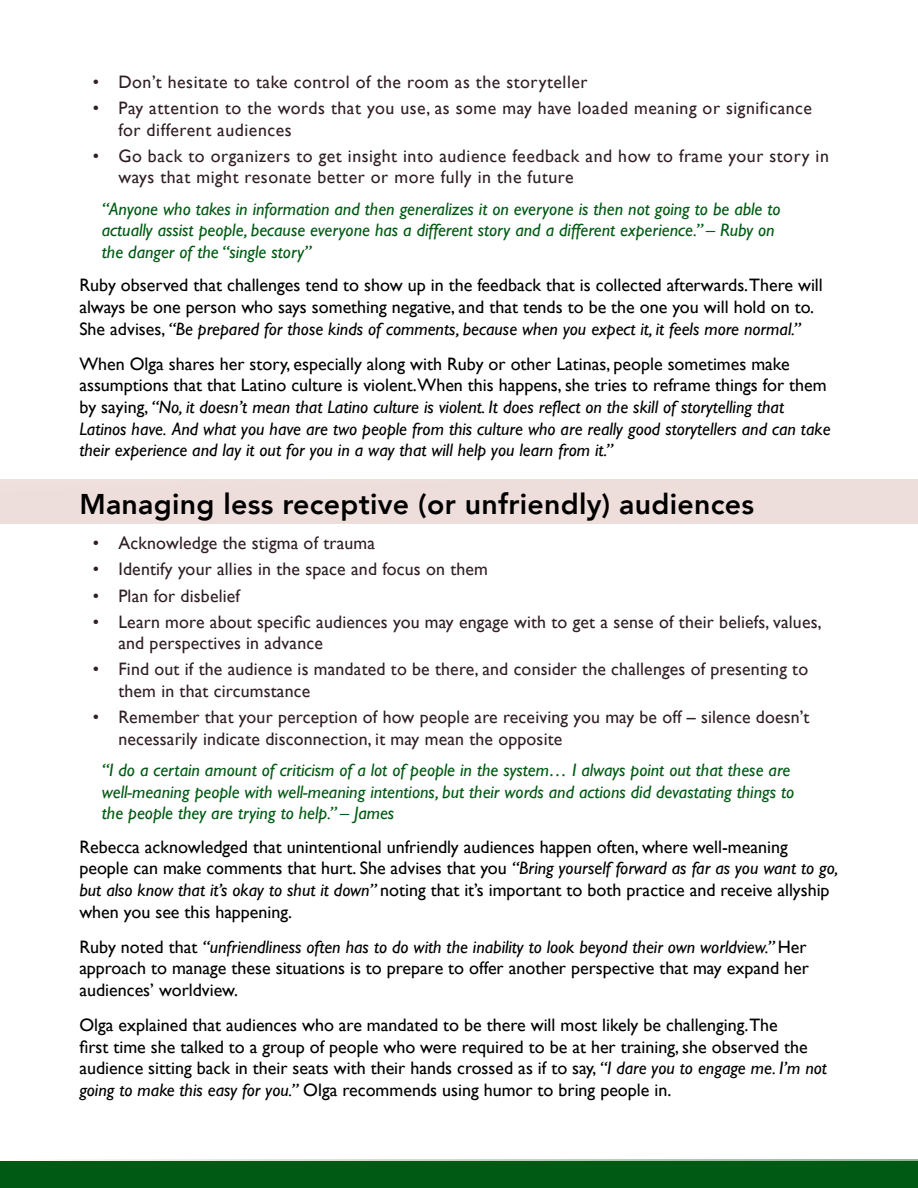
<style>
.page{position:relative;width:918px;height:1188px;background:#fff}
.page>*{position:absolute;margin:0;border:0;box-sizing:border-box;transform-origin:0 0}
.t1{font:800 28.5px "Avenir";letter-spacing:.01em;color:#000}
.t2{font:18px/21.6px "Gill Sans";color:#000}
.t3{font:18px/21.6px "Gill Sans";letter-spacing:.01em;color:#301f26}
.t4{font:italic 18px/21.6px "Gill Sans";color:#000}
.t5{font:italic 18px/21.6px "Gill Sans";color:#005a13}
.t6{font:18px/21.6px "Gill Sans";letter-spacing:.03em;color:#301f26}
.s1{font-style:italic}
.s2{font-style:normal}
</style>
<div class="page">
<div style="left:0;top:479px;width:918px;height:45px;background:#eddddb"></div>
<div style="left:0;top:1159px;width:918px;height:29px;background:#005a13"></div>
<p class="t6" style="left:93px;top:71px;width:496px">• Don’t hesitate to take control of the room as the storyteller</p>
<p class="t6" style="left:118px;top:97px;width:695px;text-indent:-26px">• Pay attention to the words that you use, as some may have loaded meaning or significance for different audiences</p>
<p class="t6" style="left:118px;top:145px;width:712px;text-indent:-26px">• Go back to organizers to get insight into audience feedback and how to frame your story in ways that might resonate better or more fully in the future</p>
<p class="t5" style="left:102px;top:198px;width:680px">“Anyone who takes in information and then generalizes it on everyone is then not going to be able to actually assist people, because everyone has a different story and a different experience.” – Ruby on the danger of the “single story”</p>
<p class="t2" style="left:79px;top:274px;width:745px">Ruby observed that challenges tend to show up in the feedback that is collected afterwards.There will always be one person who says something negative, and that tends to be the one you will hold on to.<br>She advises, <span class="s1">“Be prepared for those kinds of comments, because when you expect it, it feels more normal.”</span></p>
<p class="t4" style="left:79px;top:353px;width:753px"><span class="s2">When Olga shares her story, especially along with Ruby or other Latinas, people sometimes make assumptions that that Latino culture is violent. When this happens, she tries to reframe things for them by saying,</span> “No, it doesn’t mean that Latino culture is violent. It does reflect on the skill of storytelling that Latinos have. And what you have are two people from this culture who are really good storytellers and can take their experience and lay it out for you in a way that will help you learn from it.”</p>
<h1 class="t1" style="left:79px;top:482px;width:676px">Managing less receptive (or unfriendly) audiences</h1>
<p class="t3" style="left:93px;top:532px;width:284px">• Acknowledge the stigma of trauma</p>
<p class="t3" style="left:93px;top:558px;width:397px">• Identify your allies in the space and focus on them</p>
<p class="t3" style="left:93px;top:585px;width:149px">• Plan for disbelief</p>
<p class="t3" style="left:118px;top:611px;width:705px;text-indent:-26px">• Learn more about specific audiences you may engage with to get a sense of their beliefs, values, and perspectives in advance</p>
<p class="t3" style="left:118px;top:658px;width:691px;text-indent:-26px">• Find out if the audience is mandated to be there, and consider the challenges of presenting to them in that circumstance</p>
<p class="t3" style="left:118px;top:706px;width:692px;text-indent:-26px">• Remember that your perception of how people are receiving you may be off – silence doesn’t necessarily indicate disconnection, it may mean the opposite</p>
<p class="t5" style="left:102px;top:759px;width:694px">“I do a certain amount of criticism of a lot of people in the system… I always point out that these are well-meaning people with well-meaning intentions, but their words and actions did devastating things to the people they are trying to help.” – James</p>
<p class="t2" style="left:79px;top:836px;width:760px">Rebecca acknowledged that unintentional unfriendly audiences happen often, where well-meaning people can make comments that hurt. She advises that you <span class="s1">“Bring yourself forward as far as you want to go, but also know that it’s okay to shut it down”</span> noting that it’s important to both practice and receive allyship when you see this happening.</p>
<p class="t2" style="left:79px;top:936px;width:731px">Ruby noted that <span class="s1">“unfriendliness often has to do with the inability to look beyond their own worldview.”</span> Her approach to manage these situations is to prepare to offer another perspective that may expand her audiences’ worldview.</p>
<p class="t2" style="left:79px;top:1014px;width:749px">Olga explained that audiences who are mandated to be there will most likely be challenging.The<br>first time she talked to a group of people who were required to be at her training, she observed the audience sitting back in their seats with their hands crossed as if to say, <span class="s1">“I dare you to engage me. I’m not going to make this easy for you.”</span> Olga recommends using humor to bring people in.</p>
</div>
